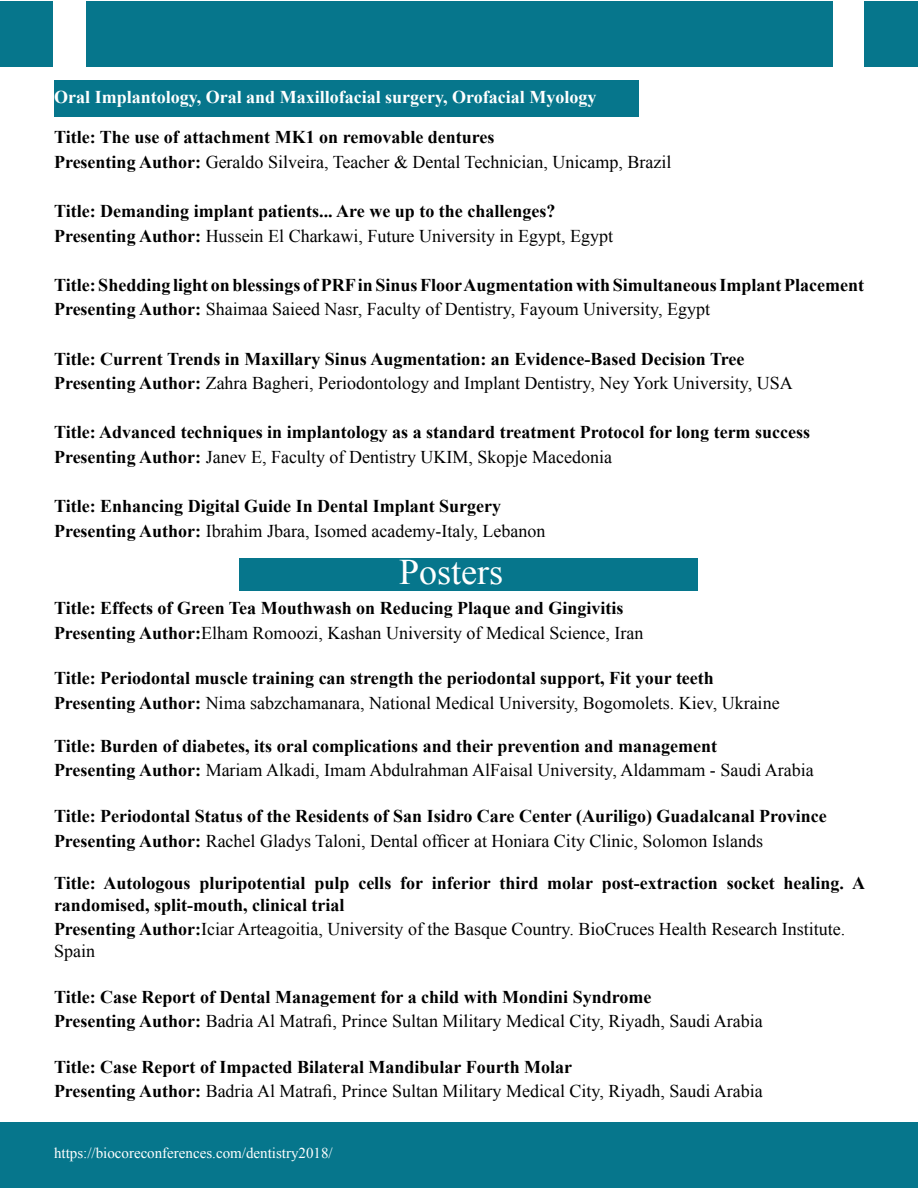
<style>
.page{position:relative;width:918px;height:1188px;background:#fff}
.page>*{position:absolute;margin:0;border:0;box-sizing:border-box;transform-origin:0 0}
.t1{font:36px "Times New Roman";color:#fff}
.t2{font:700 18px/24.6px "Times New Roman";color:#000}
.t3{font:18px/21.6px "Times New Roman";color:#000}
.t4{font:700 18px "Times New Roman";color:#fff}
.t5{font:15px "Times New Roman";color:#fff}
.s1{font-weight:400}
.s2{font-weight:700}
</style>
<div class="page">
<div style="left:1px;top:1122px;width:917px;height:66px;background:#06768c"></div>
<div style="left:86px;top:2px;width:747px;height:65px;background:#06768c"></div>
<div style="left:1px;top:2px;width:52px;height:65px;background:#06768c"></div>
<div style="left:864px;top:2px;width:54px;height:65px;background:#06768c"></div>
<div style="left:54px;top:80px;width:584px;height:37px;background:#06768c"></div>
<div style="left:239px;top:558px;width:459px;height:32px;background:#06768c"></div>
<p class="t4" style="left:54px;top:85px;width:544px">Oral Implantology, Oral and Maxillofacial surgery, Orofacial Myology</p>
<p class="t2" style="left:54px;top:125px;width:619px">Title: The use of attachment MK1 on removable dentures<br>Presenting Author: <span class="s1">Geraldo Silveira, Teacher &amp; Dental Technician, Unicamp, Brazil</span></p>
<p class="t2" style="left:54px;top:198px;width:561px">Title: Demanding implant patients... Are we up to the challenges?<br>Presenting Author: <span class="s1">Hussein El Charkawi, Future University in Egypt, Egypt</span></p>
<p class="t2" style="left:54px;top:272px;width:812px">Title: Shedding light on blessings of PRF in Sinus Floor Augmentation with Simultaneous Implant Placement<br>Presenting Author: <span class="s1">Shaimaa Saieed Nasr, Faculty of Dentistry, Fayoum University, Egypt</span></p>
<p class="t2" style="left:54px;top:346px;width:740px">Title: Current Trends in Maxillary Sinus Augmentation: an Evidence-Based Decision Tree<br>Presenting Author: <span class="s1">Zahra Bagheri, Periodontology and Implant Dentistry, Ney York University, USA</span></p>
<p class="t2" style="left:54px;top:420px;width:758px">Title: Advanced techniques in implantology as a standard treatment Protocol for long term success<br>Presenting Author: <span class="s1">Janev E, Faculty of Dentistry UKIM, Skopje Macedonia</span></p>
<p class="t2" style="left:54px;top:494px;width:493px">Title: Enhancing Digital Guide In Dental Implant Surgery<br>Presenting Author: <span class="s1">Ibrahim Jbara, Isomed academy-Italy, Lebanon</span></p>
<h1 class="t1" style="left:399px;top:548px;width:106px">Posters</h1>
<p class="t2" style="left:54px;top:596px;width:591px">Title: Effects of Green Tea Mouthwash on Reducing Plaque and Gingivitis<br>Presenting Author:<span class="s1">Elham Romoozi, Kashan University of Medical Science, Iran</span></p>
<p class="t2" style="left:54px;top:666px;width:727px">Title: Periodontal muscle training can strength the periodontal support, Fit your teeth<br>Presenting Author: <span class="s1">Nima sabzchamanara, National Medical University, Bogomolets. Kiev, Ukraine</span></p>
<p class="t2" style="left:54px;top:733px;width:761px">Title: Burden of diabetes, its oral complications and their prevention and management<br>Presenting Author: <span class="s1">Mariam Alkadi, Imam Abdulrahman AlFaisal University, Aldammam - Saudi Arabia</span></p>
<p class="t2" style="left:54px;top:803px;width:774px">Title: Periodontal Status of the Residents of San Isidro Care Center (Auriligo) Guadalcanal Province<br>Presenting Author: <span class="s1">Rachel Gladys Taloni, Dental officer at Honiara City Clinic, Solomon Islands</span></p>
<p class="t2" style="left:54px;top:872px;width:813px;line-height:21.6px">Title: Autologous pluripotential pulp cells for inferior third molar post-extraction socket healing. A randomised, split-mouth, clinical trial</p>
<p class="t3" style="left:54px;top:918px;width:793px"><span class="s2">Presenting Author:</span>Iciar Arteagoitia, University of the Basque Country. BioCruces Health Research Institute.<br>Spain</p>
<p class="t2" style="left:54px;top:984px;width:710px">Title: Case Report of Dental Management for a child with Mondini Syndrome<br>Presenting Author: <span class="s1">Badria Al Matrafi, Prince Sultan Military Medical City, Riyadh, Saudi Arabia</span></p>
<p class="t2" style="left:54px;top:1054px;width:710px">Title: Case Report of Impacted Bilateral Mandibular Fourth Molar<br>Presenting Author: <span class="s1">Badria Al Matrafi, Prince Sultan Military Medical City, Riyadh, Saudi Arabia</span></p>
<p class="t5" style="left:54px;top:1143px;width:280px">https://biocoreconferences.com/dentistry2018/</p>
</div>
